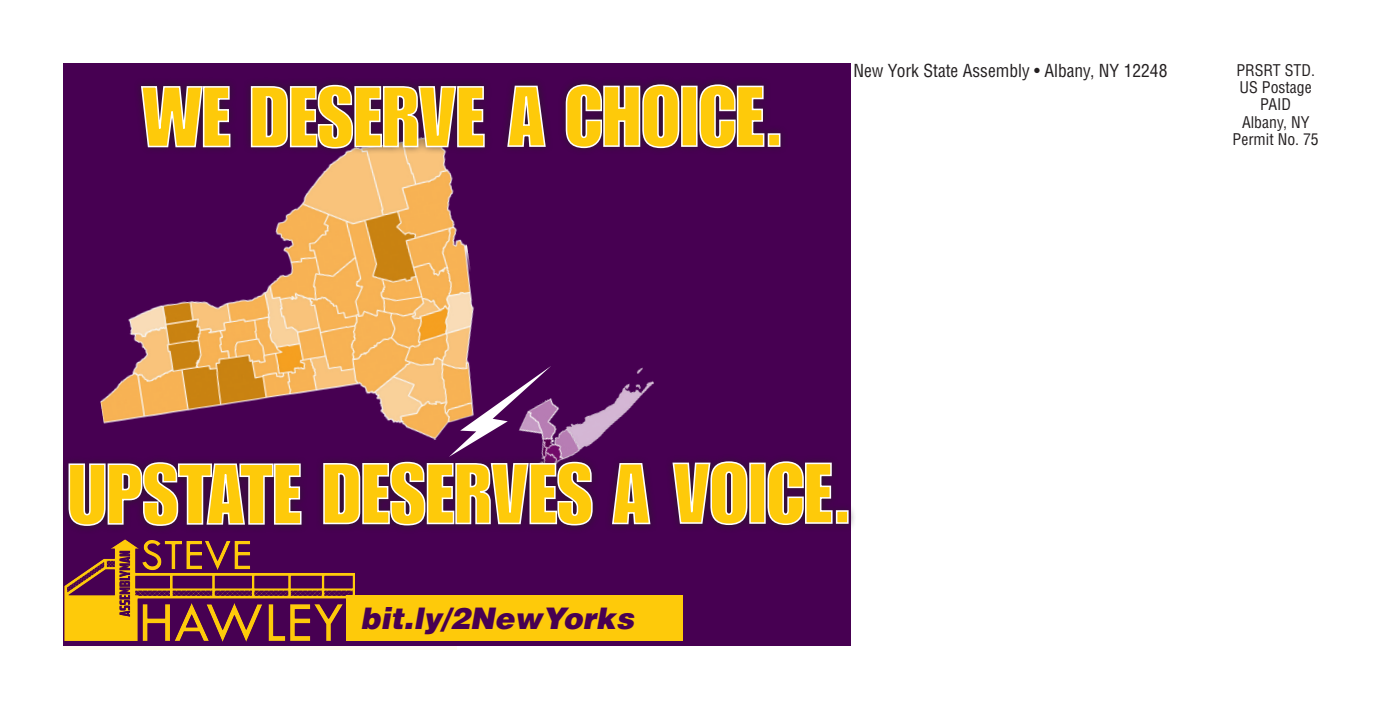
<style>
.page{position:relative;width:1386px;height:709px;background:#fff}
.page>*{position:absolute;margin:0;border:0;box-sizing:border-box;transform-origin:0 0}
.t1{font:italic 900 29.75px "Helvetica";color:#470052}
.t2{font:condensed 17.5px "Helvetica";color:#231f20}
.t3{font:condensed 15.75px/17.3px "Helvetica";color:#231f20;text-align:center}
</style>
<div class="page">
<div style="left:63px;top:63px;width:787px;height:583px;background:#470052"></div>
<img style="left:95px;top:540px;width:30px;height:25px">
<div style="left:346px;top:595px;width:337px;height:46px;background:#feca0a"></div>
<div style="left:60px;top:76px;width:797px;height:458px;background:#231f20;opacity:.75"></div>
<svg style="left:68px;top:84px;width:781px;height:443px"></svg>
<svg style="left:449px;top:366px;width:102px;height:91px"></svg>
<h1 class="t1" style="left:361px;top:599px;width:275px">bit.ly/2NewYorks</h1>
<p class="t2" style="left:853px;top:60px;width:315px">New York State Assembly • Albany, NY 12248</p>
<p class="t3" style="left:1233px;top:61px;width:88px">PRSRT STD.<br>US Postage<br>PAID<br>Albany, NY<br>Permit No. 75</p>
</div>
